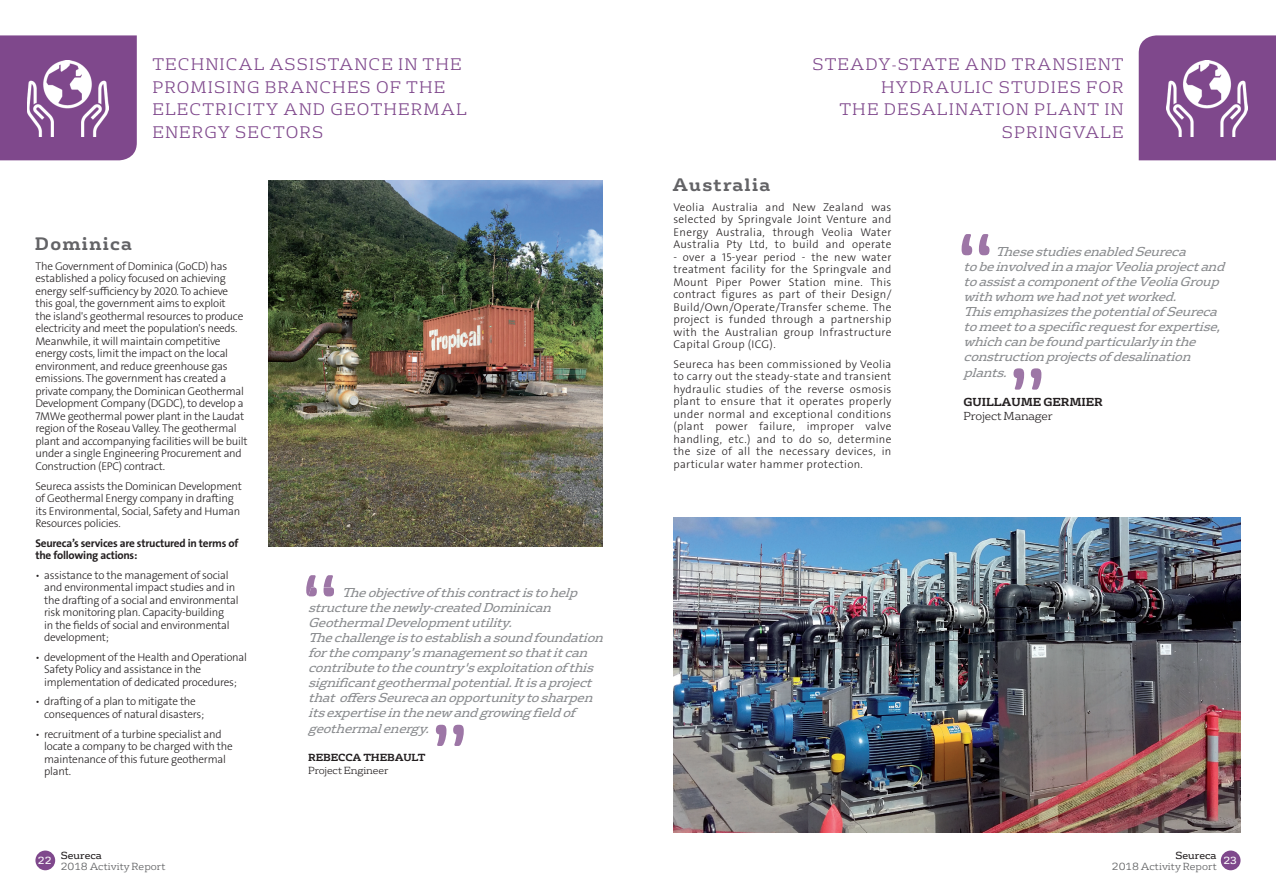
<style>
.page{position:relative;width:1276px;height:886px;background:#fff}
.page>*{position:absolute;margin:0;border:0;box-sizing:border-box;transform-origin:0 0}
.t1{font:700 17.5px "FS Rufus";color:#636366}
.t2{font:300 16.25px/22.5px "FS Rufus";letter-spacing:.07em;color:#7f488c;text-align:right}
.t3{font:italic 12.5px/15px "FS Rufus";letter-spacing:-.23em;color:#8a8c8f}
.t4{font:italic 12.5px "FS Rufus";color:#876690}
.t5{font:11.25px/12.5px "The Sans Veolia W3 Lig";letter-spacing:-.02em;color:#231f20}
.t6{font:11.25px/12.5px "The Sans Veolia W7 Bld";letter-spacing:-.02em;color:#231f20}
.t7{font:700 11.25px "FS Rufus";letter-spacing:-.01em;color:#231f20}
.t8{font:300 11.25px "FS Rufus";letter-spacing:-.01em;color:#231f20}
.t9{font:300 10px "FS Rufus";color:#57585a}
.t10{font:700 10px "FS Rufus";letter-spacing:-.01em;color:#231f20}
.t11{font:300 10px "FS Rufus";letter-spacing:-.01em;color:#231f20}
.t12{font:10px "FS Rufus";color:#231f20}
.t13{font:10px "FS Rufus";color:#fff}
.s1{font-size:10.62px}
</style>
<div class="page">
<div style="left:1220px;top:850px;width:20px;height:20px;background:#7f488c;border-radius:50%"></div>
<div style="left:35px;top:850px;width:20px;height:20px;background:#7f488c;border-radius:50%"></div>
<img style="left:673px;top:517px;width:567px;height:315px">
<svg style="left:961px;top:234px;width:28px;height:21px"></svg>
<svg style="left:1013px;top:368px;width:28px;height:22px"></svg>
<img style="left:268px;top:180px;width:334px;height:367px">
<svg style="left:306px;top:575px;width:28px;height:21px"></svg>
<svg style="left:436px;top:725px;width:28px;height:21px"></svg>
<div style="left:0;top:35px;width:137px;height:125px;background:#7f488c"></div>
<div style="left:1138px;top:35px;width:138px;height:125px;background:#7f488c"></div>
<img style="left:27px;top:61px;width:81px;height:76px">
<img style="left:1166px;top:61px;width:81px;height:76px">
<h2 class="t2" style="left:152px;top:52px;width:316px;text-align:left">TECHNICAL ASSISTANCE IN THE<br>PROMISING BRANCHES OF THE<br>ELECTRICITY AND GEOTHERMAL<br>ENERGY SECTORS</h2>
<h1 class="t1" style="left:35px;top:228px;width:99px">DOMINICA</h1>
<p class="t5" style="left:35px;top:260px;width:214px">The Government of Dominica (GoCD) has established a policy focused on achieving energy self-sufficiency by 2020. To achieve this goal, the government aims to exploit<br>the island's geothermal resources to produce electricity and meet the population's needs.<br>Meanwhile, it will maintain competitive energy costs, limit the impact on the local environment, and reduce greenhouse gas emissions. The government has created a private company, the Dominican Geothermal Development Company (DGDC), to develop a 7MWe geothermal power plant in the Laudat region of the Roseau Valley. The geothermal plant and accompanying facilities will be built under a single Engineering Procurement and Construction (EPC) contract.</p>
<p class="t5" style="left:35px;top:479px;width:208px">Seureca assists the Dominican Development of Geothermal Energy company in drafting its Environmental, Social, Safety and Human Resources policies.</p>
<p class="t6" style="left:35px;top:537px;width:204px">Seureca’s services are structured in terms of the following actions:</p>
<p class="t5" style="left:44px;top:569px;width:196px;text-indent:-9px"><span class="s1">•</span> assistance to the management of social and environmental impact studies and in the drafting of a social and environmental risk monitoring plan. Capacity-building<br>in the fields of social and environmental development;</p>
<p class="t5" style="left:44px;top:651px;width:204px;text-indent:-9px"><span class="s1">•</span> development of the Health and Operational<br>Safety Policy and assistance in the implementation of dedicated procedures;</p>
<p class="t5" style="left:44px;top:695px;width:162px;text-indent:-9px"><span class="s1">•</span> drafting of a plan to mitigate the consequences of natural disasters;</p>
<p class="t5" style="left:44px;top:727px;width:190px;text-indent:-9px"><span class="s1">•</span> recruitment of a turbine specialist and locate a company to be charged with the maintenance of this future geothermal plant.</p>
<p class="t4" style="left:342px;top:582px;width:243px">Theobjectiveofthiscontractistohelp</p>
<p class="t3" style="left:308px;top:599px;width:302px">structurethenewly-createddominican geothermaldevelopmentutility.<br>Thechallengeistoestablishasoundfoundation forthecompany’smanagementsothatitcan contributetothecountry'sexploitationofthis significantgeothermalpotential.itisaproject thatoffersSeurecaanopportunitytosharpen itsexpertiseinthenewandgrowingfieldof</p>
<p class="t3" style="left:308px;top:721px;width:128px">geothermalenergy.</p>
<p class="t10" style="left:308px;top:749px;width:119px">REBECCA THEBAULT</p>
<p class="t11" style="left:308px;top:762px;width:82px">Project Engineer</p>
<h2 class="t2" style="left:812px;top:52px;width:313px">STEADY-STATE AND TRANSIENT<br>HYDRAULIC STUDIES FOR<br>THE DESALINATION PLANT IN<br>SPRINGVALE</h2>
<h1 class="t1" style="left:672px;top:169px;width:99px">AUSTRALIA</h1>
<p class="t5" style="left:673px;top:201px;width:219px;text-align:justify">Veolia Australia and New Zealand was selected by Springvale Joint Venture and Energy Australia, through Veolia Water Australia Pty Ltd, to build and operate</p>
<p class="t5" style="left:673px;top:251px;width:219px;text-align:justify">- over a 15-year period - the new water treatment facility for the Springvale and Mount Piper Power Station mine. This contract figures as part of their Design/ Build/Own/Operate/Transfer scheme. The project is funded through a partnership with the Australian group Infrastructure Capital Group (ICG).</p>
<p class="t5" style="left:673px;top:358px;width:219px;text-align:justify">Seureca has been commissioned by Veolia to carry out the steady-state and transient hydraulic studies of the reverse osmosis plant to ensure that it operates properly under normal and exceptional conditions (plant power failure, improper valve handling, etc.) and to do so, determine the size of all the necessary devices, in particular water hammer protection.</p>
<p class="t3" style="left:963px;top:243px;width:268px;text-indent:32px">ThesestudiesenabledSeureca tobeinvolvedinamajorveoliaprojectand toassistacomponentoftheveoliagroup withwhom wehadnotyetworked.<br>ThisemphasizesthepotentialofSeureca tomeettoaspecificrequestforexpertise, whichcanbefoundparticularlyinthe constructionprojectsofdesalination</p>
<p class="t3" style="left:963px;top:364px;width:51px">plants.</p>
<p class="t7" style="left:963px;top:392px;width:141px">GUILLAUME GERMIER</p>
<p class="t8" style="left:963px;top:407px;width:91px">Project Manager</p>
<p class="t12" style="left:61px;top:847px;width:43px">Seureca</p>
<p class="t9" style="left:61px;top:859px;width:106px">2018 Activity Report</p>
<p class="t9" style="left:1112px;top:859px;width:106px">2018 Activity Report</p>
<p class="t12" style="left:1175px;top:847px;width:43px">Seureca</p>
<p class="t13" style="left:38px;top:852px;width:15px">22</p>
<p class="t13" style="left:1223px;top:852px;width:15px">23</p>
</div>
